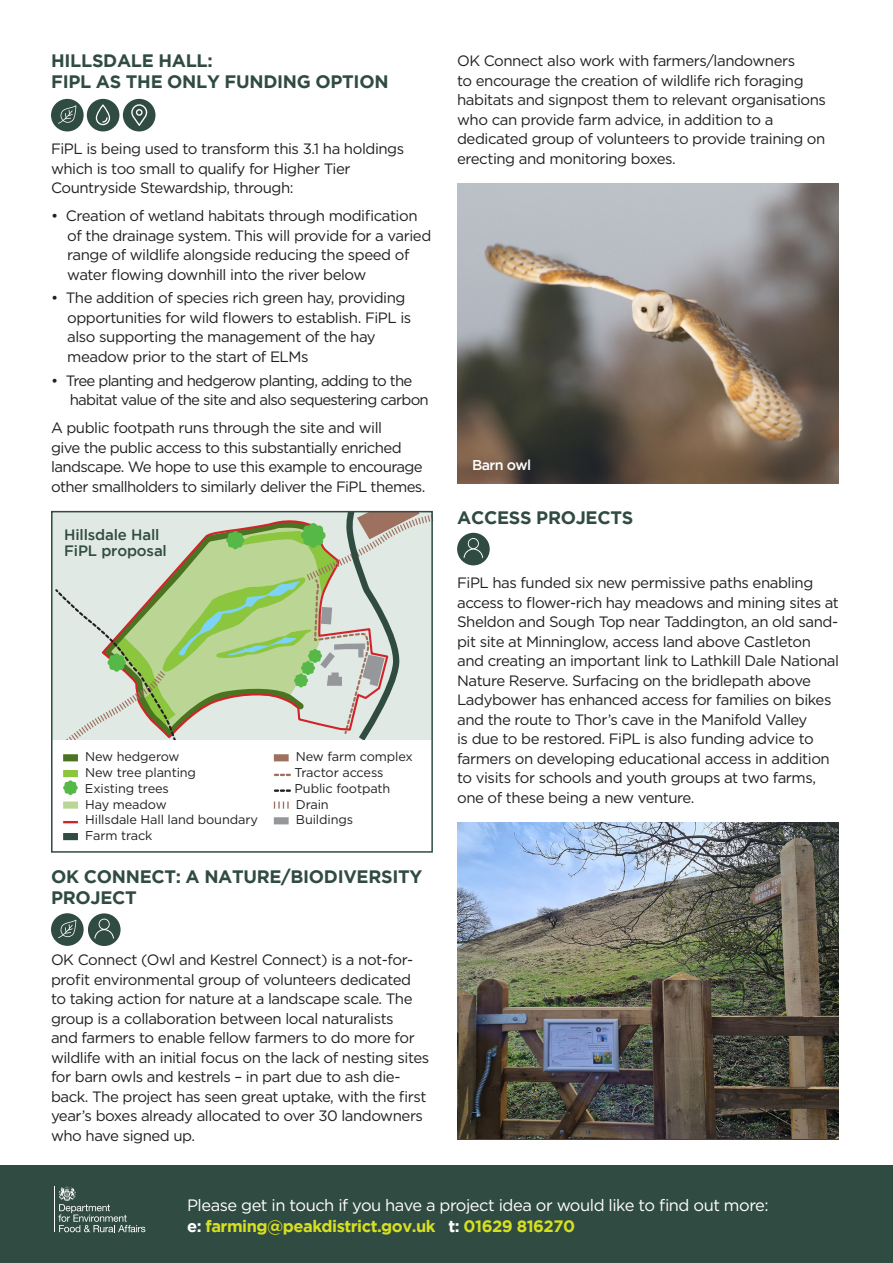
<style>
.page{position:relative;width:893px;height:1263px;background:#fff}
.page>*{position:absolute;margin:0;border:0;box-sizing:border-box;transform-origin:0 0}
.t1{font:700 18px/21px "Gotham";letter-spacing:-.015em;color:#304b42}
.t2{font:16.5px "Gotham";letter-spacing:-.03em;color:#fff}
.t3{font:700 16.5px "Gotham";letter-spacing:-.03em;color:#d6df21}
.t4{font:15px/19.5px "Gotham";letter-spacing:-.03em;color:#231f20}
.t5{font:15px/19.5px "Gotham";letter-spacing:-.05em;color:#231f20}
.t6{font:500 15px/16.5px "Gotham";letter-spacing:-.01em;color:#304b42}
.t7{font:500 14.25px "Gotham";letter-spacing:-.04em;color:#fff}
.t8{font:12.75px "Gotham";letter-spacing:-.01em;color:#231f20}
.s1{color:#fff}
</style>
<div class="page">
<img style="left:457px;top:183px;width:381px;height:301px">
<div style="left:457px;top:533px;width:33px;height:32px;background:#304b42;border-radius:50%"></div>
<svg style="left:464px;top:538px;width:19px;height:20px"></svg>
<img style="left:457px;top:823px;width:381px;height:316px">
<div style="left:51px;top:99px;width:33px;height:32px;background:#304b42;border-radius:50%"></div>
<svg style="left:58px;top:105px;width:18px;height:19px"></svg>
<div style="left:87px;top:99px;width:32px;height:32px;background:#304b42;border-radius:50%"></div>
<svg style="left:96px;top:104px;width:14px;height:21px"></svg>
<div style="left:123px;top:99px;width:32px;height:32px;background:#304b42;border-radius:50%"></div>
<svg style="left:131px;top:104px;width:16px;height:22px"></svg>
<div style="left:51px;top:913px;width:33px;height:33px;background:#304b42;border-radius:50%"></div>
<svg style="left:58px;top:920px;width:18px;height:18px"></svg>
<div style="left:88px;top:913px;width:33px;height:33px;background:#304b42;border-radius:50%"></div>
<svg style="left:94px;top:919px;width:20px;height:19px"></svg>
<div style="left:274px;top:817px;width:15px;height:7px;background:#95979a"></div>
<svg style="left:52px;top:510px;width:382px;height:313px"></svg>
<div style="left:63px;top:833px;width:15px;height:7px;background:#304b42"></div>
<div style="left:0;top:1166px;width:893px;height:97px;background:#304b42"></div>
<hr style="left:54px;top:1186px;width:1px;height:46px;background:#fff">
<svg style="left:58px;top:1186px;width:87px;height:46px"></svg>
<p class="t1" style="left:51px;top:50px;width:339px">HILLSDALE HALL:<br>FIPL AS THE ONLY FUNDING OPTION</p>
<p class="t4" style="left:51px;top:139px;width:355px">FiPL is being used to transform this 3.1 ha holdings which is too small to qualify for Higher Tier<br>Countryside Stewardship, through:</p>
<p class="t4" style="left:67px;top:206px;width:366px;text-indent:-16px">• Creation of wetland habitats through modification of the drainage system. This will provide for a varied range of wildlife alongside reducing the speed of water flowing downhill into the river below</p>
<p class="t4" style="left:67px;top:288px;width:346px;text-indent:-16px">• The addition of species rich green hay, providing opportunities for wild flowers to establish. FiPL is also supporting the management of the hay meadow prior to the start of ELMs</p>
<p class="t5" style="left:70px;top:370px;width:361px;text-indent:-19px">• Tree planting and hedgerow planting, adding to the habitat value of the site and also sequestering carbon</p>
<p class="t4" style="left:51px;top:418px;width:376px">A public footpath runs through the site and will<br>give the public access to this substantially enriched landscape. We hope to use this example to encourage other smallholders to similarly deliver the FiPL themes.</p>
<p class="t6" style="left:64px;top:526px;width:104px">Hillsdale Hall<br>FiPL proposal</p>
<p class="t8" style="left:85px;top:749px;width:96px">New hedgerow</p>
<p class="t8" style="left:85px;top:764px;width:112px">New tree planting</p>
<p class="t8" style="left:85px;top:780px;width:85px">Existing trees</p>
<p class="t8" style="left:85px;top:796px;width:83px">Hay meadow</p>
<p class="t8" style="left:85px;top:812px;width:174px">Hillsdale Hall land boundary</p>
<p class="t8" style="left:85px;top:827px;width:69px">Farm track</p>
<p class="t8" style="left:296px;top:749px;width:118px">New farm complex</p>
<p class="t8" style="left:295px;top:764px;width:90px">Tractor access</p>
<p class="t8" style="left:295px;top:780px;width:97px">Public footpath</p>
<p class="t8" style="left:296px;top:796px;width:34px">Drain</p>
<p class="t8" style="left:296px;top:812px;width:59px">Buildings</p>
<p class="t1" style="left:51px;top:865px;width:373px">OK CONNECT: A NATURE/BIODIVERSITY<br>PROJECT</p>
<p class="t4" style="left:51px;top:950px;width:380px">OK Connect (Owl and Kestrel Connect) is a not-for&shy;profit environmental group of volunteers dedicated to taking action for nature at a landscape scale. The group is a collaboration between local naturalists<br>and farmers to enable fellow farmers to do more for wildlife with an initial focus on the lack of nesting sites for barn owls and kestrels – in part due to ash die&shy;back. The project has seen great uptake, with the first year’s boxes already allocated to over 30 landowners who have signed up.</p>
<p class="t4" style="left:457px;top:51px;width:370px">OK Connect also work with farmers/landowners<br>to encourage the creation of wildlife rich foraging habitats and signpost them to relevant organisations who can provide farm advice, in addition to a dedicated group of volunteers to provide training on erecting and monitoring boxes.</p>
<p class="t7" style="left:472px;top:457px;width:61px">Barn owl</p>
<p class="t1" style="left:457px;top:506px;width:178px">ACCESS PROJECTS</p>
<p class="t4" style="left:457px;top:573px;width:383px">FiPL has funded six new permissive paths enabling access to flower-rich hay meadows and mining sites at Sheldon and Sough Top near Taddington, an old sand&shy;pit site at Minninglow, access land above Castleton and creating an important link to Lathkill Dale National Nature Reserve. Surfacing on the bridlepath above Ladybower has enhanced access for families on bikes and the route to Thor’s cave in the Manifold Valley<br>is due to be restored. FiPL is also funding advice to farmers on developing educational access in addition to visits for schools and youth groups at two farms, one of these being a new venture.</p>
<p class="t2" style="left:187px;top:1195px;width:583px">Please get in touch if you have a project idea or would like to find out more:</p>
<p class="t3" style="left:187px;top:1217px;width:389px"><span class="s1">e:</span> farming@peakdistrict.gov.uk <span class="s1">t:</span> 01629 816270</p>
</div>
